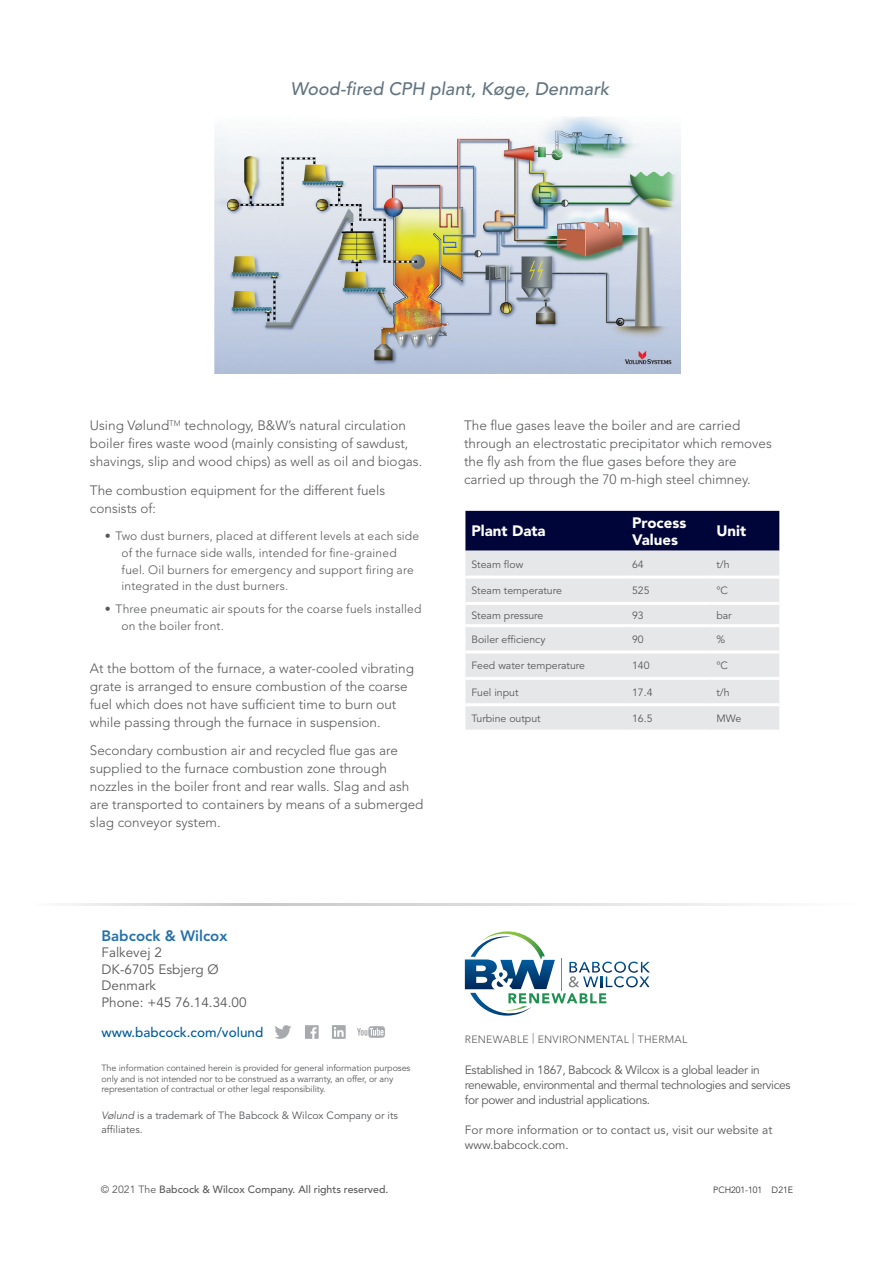
<style>
.page{position:relative;width:894px;height:1264px;background:#fff}
.page>*{position:absolute;margin:0;border:0;box-sizing:border-box;transform-origin:0 0}
.BW-Sub_Header-PS{font:italic 500 18px "Avenir LT Std";letter-spacing:.005em;color:#617480}
.t1{font:900 15px/16.5px "Avenir LT Std";color:#fff}
.t2{font:800 15px "Avenir LT Std";color:#2370ab}
.BW-Body_Text_Large-P{font:300 13.5px/18px "Avenir LT Std";color:#57585a}
.t3{font:13.5px "Avenir LT Std";color:#57585a}
.t4{font:500 13.5px "Avenir LT Std";color:#005c9c}
.t5{font:300 12px/16.5px "Avenir LT Std";letter-spacing:.015em;color:#57585a}
.t6{font:12px/15px "Avenir LT Std";letter-spacing:-.03em;color:#57585a}
.t7{font:12px/15px "Avenir LT Std";color:#57585a}
.BW-Body_Text-E{font:10.5px/13.5px "Avenir LT Std";color:#57585a}
.t8{font:500 10.5px "Avenir LT Std";color:#57585a}
.BW-Body_Text-E-2{font:300 10.5px "Avenir LT Std";letter-spacing:.025em;color:#57585a}
.t9{font:9px/10.5px "Avenir LT Std";letter-spacing:-.01em;color:#57585a}
.t10{font:300 9px "Avenir LT Std";color:#231f20}
.s1{font-style:italic}
.s2{font-weight:400}
</style>
<div class="page">
<svg style="left:67px;top:904px;width:696px;height:1px"></svg>
<svg style="left:357px;top:1026px;width:28px;height:12px"></svg>
<svg style="left:275px;top:1025px;width:16px;height:14px"></svg>
<svg style="left:305px;top:1025px;width:13px;height:14px"></svg>
<svg style="left:332px;top:1025px;width:13px;height:14px"></svg>
<svg style="left:464px;top:931px;width:185px;height:84px"></svg>
<div style="left:465px;top:511px;width:314px;height:40px;background:#000539"></div>
<div style="left:465px;top:551px;width:314px;height:178px;background:#e6e7e9"></div>
<hr style="left:465px;top:575px;width:161px;height:3px;background:#fff">
<hr style="left:626px;top:575px;width:84px;height:3px;background:#fff">
<hr style="left:710px;top:575px;width:69px;height:3px;background:#fff">
<hr style="left:465px;top:602px;width:161px;height:3px;background:#fff">
<hr style="left:626px;top:602px;width:84px;height:3px;background:#fff">
<hr style="left:710px;top:602px;width:69px;height:3px;background:#fff">
<hr style="left:465px;top:624px;width:161px;height:3px;background:#fff">
<hr style="left:626px;top:624px;width:84px;height:3px;background:#fff">
<hr style="left:710px;top:624px;width:69px;height:3px;background:#fff">
<hr style="left:465px;top:650px;width:161px;height:3px;background:#fff">
<hr style="left:626px;top:650px;width:84px;height:3px;background:#fff">
<hr style="left:710px;top:650px;width:69px;height:3px;background:#fff">
<hr style="left:465px;top:677px;width:161px;height:3px;background:#fff">
<hr style="left:626px;top:677px;width:84px;height:3px;background:#fff">
<hr style="left:710px;top:677px;width:69px;height:3px;background:#fff">
<hr style="left:465px;top:703px;width:161px;height:3px;background:#fff">
<hr style="left:626px;top:703px;width:84px;height:3px;background:#fff">
<hr style="left:710px;top:703px;width:69px;height:3px;background:#fff">
<img style="left:214px;top:117px;width:466px;height:257px">
<p class="BW-Sub_Header-PS" style="left:290px;top:78px;width:320px">Wood-fired CPH plant, Køge, Denmark</p>
<p class="BW-Body_Text_Large-P" style="left:90px;top:417px;width:333px">Using Vølund<sup>TM</sup> technology, B&amp;W’s natural circulation boiler fires waste wood (mainly consisting of sawdust, shavings, slip and wood chips) as well as oil and biogas.</p>
<p class="BW-Body_Text_Large-P" style="left:90px;top:481px;width:296px">The combustion equipment for the different fuels consists of:</p>
<p class="t5" style="left:121px;top:528px;width:299px;text-indent:-16px">• Two dust burners, placed at different levels at each side of the furnace side walls, intended for fine-grained fuel. Oil burners for emergency and support firing are integrated in the dust burners.</p>
<p class="t5" style="left:121px;top:601px;width:301px;text-indent:-16px">• Three pneumatic air spouts for the coarse fuels installed on the boiler front.</p>
<p class="BW-Body_Text_Large-P" style="left:90px;top:659px;width:325px">At the bottom of the furnace, a water-cooled vibrating grate is arranged to ensure combustion of the coarse fuel which does not have sufficient time to burn out while passing through the furnace in suspension.</p>
<p class="BW-Body_Text_Large-P" style="left:90px;top:742px;width:335px">Secondary combustion air and recycled flue gas are supplied to the furnace combustion zone through nozzles in the boiler front and rear walls. Slag and ash are transported to containers by means of a submerged slag conveyor system.</p>
<p class="t2" style="left:101px;top:926px;width:127px">Babcock &amp; Wilcox</p>
<p class="t3" style="left:101px;top:944px;width:62px">Falkevej 2</p>
<p class="t3" style="left:101px;top:961px;width:119px">DK-6705 Esbjerg Ø</p>
<p class="t3" style="left:101px;top:977px;width:56px">Denmark</p>
<p class="t3" style="left:101px;top:994px;width:146px">Phone: +45 76.14.34.00</p>
<p class="t4" style="left:101px;top:1024px;width:163px">www.babcock.com/volund</p>
<p class="t9" style="left:101px;top:1063px;width:310px">The information contained herein is provided for general information purposes only and is not intended nor to be construed as a warranty, an offer, or any representation of contractual or other legal responsibility.</p>
<p class="BW-Body_Text-E" style="left:101px;top:1109px;width:298px"><span class="s1">Vølund</span> is a trademark of The Babcock &amp; Wilcox Company or its affiliates.</p>
<p class="t8" style="left:101px;top:1183px;width:289px"><span class="s2">© 2021 The</span> Babcock &amp; Wilcox Company. All rights reserved.</p>
<p class="BW-Body_Text_Large-P" style="left:464px;top:417px;width:309px">The flue gases leave the boiler and are carried through an electrostatic precipitator which removes the fly ash from the flue gases before they are carried up through the 70 m-high steel chimney.</p>
<p class="t1" style="left:471px;top:523px;width:76px">Plant Data</p>
<p class="t1" style="left:632px;top:515px;width:56px">Process<br>Values</p>
<p class="t1" style="left:716px;top:523px;width:31px">Unit</p>
<p class="BW-Body_Text-E" style="left:471px;top:558px;width:53px">Steam flow</p>
<p class="BW-Body_Text-E" style="left:632px;top:558px;width:13px">64</p>
<p class="BW-Body_Text-E" style="left:716px;top:558px;width:15px">t/h</p>
<p class="BW-Body_Text-E" style="left:471px;top:584px;width:92px">Steam temperature</p>
<p class="BW-Body_Text-E" style="left:632px;top:584px;width:19px">525</p>
<p class="BW-Body_Text-E" style="left:716px;top:584px;width:13px">°C</p>
<p class="BW-Body_Text-E" style="left:471px;top:608px;width:73px">Steam pressure</p>
<p class="BW-Body_Text-E" style="left:632px;top:608px;width:13px">93</p>
<p class="BW-Body_Text-E" style="left:716px;top:608px;width:17px">bar</p>
<p class="BW-Body_Text-E" style="left:471px;top:633px;width:75px">Boiler efficiency</p>
<p class="BW-Body_Text-E" style="left:632px;top:633px;width:13px">90</p>
<p class="BW-Body_Text-E" style="left:716px;top:633px;width:10px">%</p>
<p class="BW-Body_Text-E" style="left:471px;top:659px;width:115px">Feed water temperature</p>
<p class="BW-Body_Text-E" style="left:632px;top:659px;width:19px">140</p>
<p class="BW-Body_Text-E" style="left:716px;top:659px;width:13px">°C</p>
<p class="BW-Body_Text-E" style="left:471px;top:685px;width:49px">Fuel input</p>
<p class="BW-Body_Text-E" style="left:632px;top:685px;width:22px">17.4</p>
<p class="BW-Body_Text-E" style="left:716px;top:685px;width:15px">t/h</p>
<p class="BW-Body_Text-E" style="left:471px;top:712px;width:71px">Turbine output</p>
<p class="BW-Body_Text-E" style="left:632px;top:712px;width:22px">16.5</p>
<p class="BW-Body_Text-E" style="left:716px;top:712px;width:26px">MWe</p>
<p class="BW-Body_Text-E-2" style="left:464px;top:1033px;width:224px">RENEWABLE | ENVIRONMENTAL | THERMAL</p>
<p class="t6" style="left:464px;top:1062px;width:327px">Established in 1867, Babcock &amp; Wilcox is a global leader in renewable, environmental and thermal technologies and services for power and industrial applications.</p>
<p class="t7" style="left:464px;top:1122px;width:309px">For more information or to contact us, visit our website at www.babcock.com.</p>
<p class="t10" style="left:713px;top:1184px;width:81px">PCH201-101 D21E</p>
</div>
